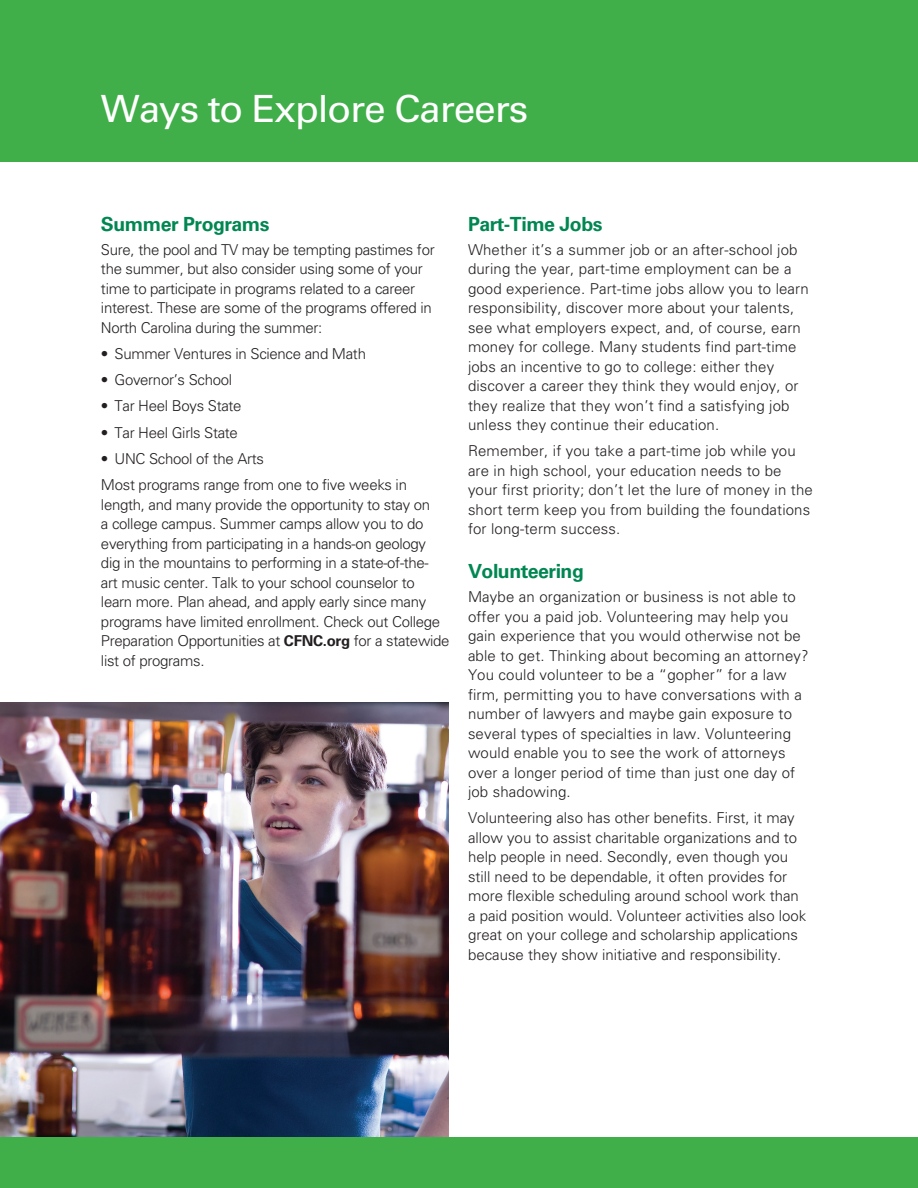
<style>
.page{position:relative;width:918px;height:1188px;background:#fff}
.page>*{position:absolute;margin:0;border:0;box-sizing:border-box;transform-origin:0 0}
._2nd_white_header{font:37.5px "Univers";letter-spacing:-.03em;color:#fff;scale:1.04 1}
._3rd_green_header{font:700 19.5px "Univers";letter-spacing:-.025em;color:#008751}
.main_Body_Copy_10_13{font:300 15px/19.5px "Univers";color:#231f20}
.main_Body_Copy_10_13-2{font:300 15px/19.5px "Univers";letter-spacing:-.02em;color:#231f20}
.s1{font-weight:700}
</style>
<div class="page">
<img style="left:0;top:702px;width:448px;height:435px">
<div style="left:0;top:1137px;width:918px;height:51px;background:#40ae49"></div>
<div style="left:0;top:0;width:918px;height:162px;background:#40ae49"></div>
<p class="_2nd_white_header" style="left:101px;top:86px;width:412px">Ways to Explore Careers</p>
<p class="_3rd_green_header" style="left:101px;top:212px;width:170px">Summer Programs</p>
<p class="main_Body_Copy_10_13-2" style="left:101px;top:240px;width:335px">Sure, the pool and TV may be tempting pastimes for the summer, but also consider using some of your time to participate in programs related to a career interest. These are some of the programs offered in North Carolina during the summer:</p>
<p class="main_Body_Copy_10_13-2" style="left:101px;top:344px;width:267px">• Summer Ventures in Science and Math</p>
<p class="main_Body_Copy_10_13-2" style="left:101px;top:370px;width:133px">• Governor’s School</p>
<p class="main_Body_Copy_10_13-2" style="left:101px;top:396px;width:142px">• Tar Heel Boys State</p>
<p class="main_Body_Copy_10_13-2" style="left:101px;top:423px;width:138px">• Tar Heel Girls State</p>
<p class="main_Body_Copy_10_13-2" style="left:101px;top:449px;width:165px">• UNC School of the Arts</p>
<p class="main_Body_Copy_10_13-2" style="left:101px;top:475px;width:350px">Most programs range from one to five weeks in length, and many provide the opportunity to stay on<br>a college campus. Summer camps allow you to do everything from participating in a hands-on geology<br>dig in the mountains to performing in a state-of-the-<br>art music center. Talk to your school counselor to learn more. Plan ahead, and apply early since many programs have limited enrollment. Check out College Preparation Opportunities at <span class="s1">CFNC.org</span> for a statewide list of programs.</p>
<p class="_3rd_green_header" style="left:468px;top:212px;width:136px">Part-Time Jobs</p>
<p class="main_Body_Copy_10_13" style="left:468px;top:240px;width:342px">Whether it’s a summer job or an after-school job during the year, part-time employment can be a good experience. Part-time jobs allow you to learn responsibility, discover more about your talents, see what employers expect, and, of course, earn money for college. Many students find part-time jobs an incentive to go to college: either they discover a career they think they would enjoy, or they realize that they won’t find a satisfying job unless they continue their education.</p>
<p class="main_Body_Copy_10_13" style="left:468px;top:441px;width:346px">Remember, if you take a part-time job while you are in high school, your education needs to be your first priority; don’t let the lure of money in the short term keep you from building the foundations for long-term success.</p>
<p class="_3rd_green_header" style="left:468px;top:560px;width:117px">Volunteering</p>
<p class="main_Body_Copy_10_13" style="left:468px;top:587px;width:342px">Maybe an organization or business is not able to offer you a paid job. Volunteering may help you gain experience that you would otherwise not be able to get. Thinking about becoming an attorney?<br>You could volunteer to be a “gopher” for a law firm, permitting you to have conversations with a number of lawyers and maybe gain exposure to several types of specialties in law. Volunteering would enable you to see the work of attorneys over a longer period of time than just one day of job shadowing.</p>
<p class="main_Body_Copy_10_13" style="left:468px;top:808px;width:340px">Volunteering also has other benefits. First, it may allow you to assist charitable organizations and to help people in need. Secondly, even though you still need to be dependable, it often provides for more flexible scheduling around school work than a paid position would. Volunteer activities also look great on your college and scholarship applications because they show initiative and responsibility.</p>
</div>
